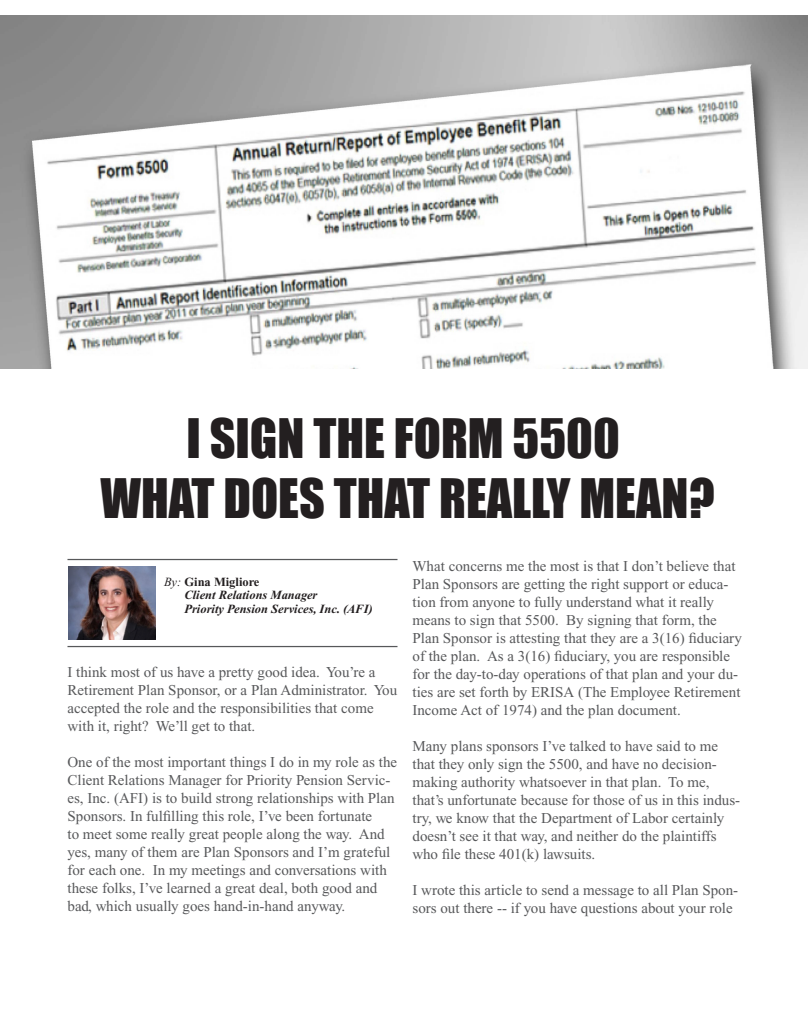
<style>
.page{position:relative;width:810px;height:1035px;background:#fff}
.page>*{position:absolute;margin:0;border:0;box-sizing:border-box;transform-origin:0 0}
.t1{font:50px "Impact";color:#231f20}
.t2{font:15px/18px "Times New Roman";color:#57585a}
.t3{font:italic 700 12.5px/13.8px "Times New Roman";color:#231f20}
.s1{font-weight:400}
.s2{font-style:normal}
</style>
<div class="page">
<img style="left:0;top:16px;width:808px;height:352px">
<img style="left:68px;top:567px;width:87px;height:72px">
<hr style="left:68px;top:559px;width:330px;height:1px;background:#57585a">
<hr style="left:68px;top:646px;width:330px;height:1px;background:#57585a">
<p class="t1" style="left:187px;top:400px;width:435px">I SIGN THE FORM 5500</p>
<p class="t1" style="left:100px;top:460px;width:616px">WHAT DOES THAT REALLY MEAN?</p>
<p class="t3" style="left:184px;top:575px;width:190px;text-indent:-20px"><span class="s1">By:</span> <span class="s2">Gina Migliore<br></span>Client Relations Manager<br>Priority Pension Services, Inc. (AFI)</p>
<p class="t2" style="left:68px;top:663px;width:331px">I think most of us have a pretty good idea. You’re a Retirement Plan Sponsor, or a Plan Administrator. You accepted the role and the responsibilities that come with it, right? We’ll get to that.</p>
<p class="t2" style="left:68px;top:753px;width:331px">One of the most important things I do in my role as the Client Relations Manager for Priority Pension Servic&shy;es, Inc. (AFI) is to build strong relationships with Plan Sponsors. In fulfilling this role, I’ve been fortunate<br>to meet some really great people along the way. And yes, many of them are Plan Sponsors and I’m grateful for each one. In my meetings and conversations with these folks, I’ve learned a great deal, both good and bad, which usually goes hand-in-hand anyway.</p>
<p class="t2" style="left:412px;top:557px;width:331px">What concerns me the most is that I don’t believe that Plan Sponsors are getting the right support or educa&shy;tion from anyone to fully understand what it really means to sign that 5500. By signing that form, the Plan Sponsor is attesting that they are a 3(16) fiduciary of the plan. As a 3(16) fiduciary, you are responsible for the day-to-day operations of that plan and your du&shy;ties are set forth by ERISA (The Employee Retirement Income Act of 1974) and the plan document.</p>
<p class="t2" style="left:412px;top:737px;width:329px">Many plans sponsors I’ve talked to have said to me that they only sign the 5500, and have no decision&shy;making authority whatsoever in that plan. To me, that’s unfortunate because for those of us in this indus&shy;try, we know that the Department of Labor certainly doesn’t see it that way, and neither do the plaintiffs who file these 401(k) lawsuits.</p>
<p class="t2" style="left:412px;top:881px;width:327px">I wrote this article to send a message to all Plan Spon&shy;sors out there -- if you have questions about your role</p>
</div>
